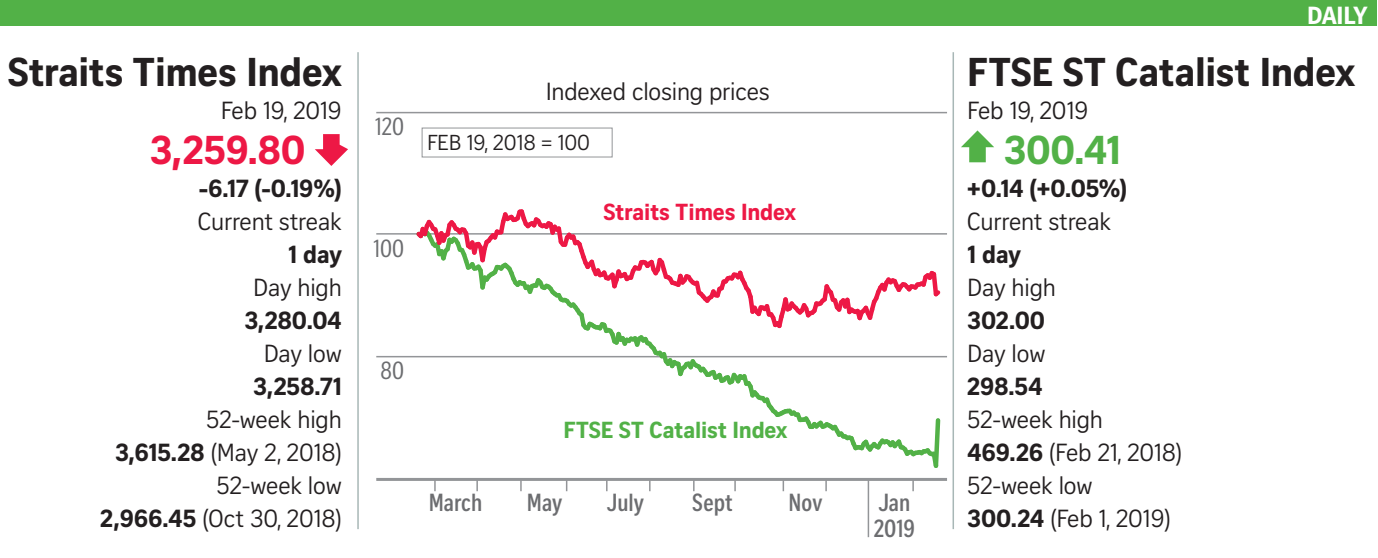
<style>
.page{position:relative;width:1378px;height:558px;background:#fff}
.page>*{position:absolute;margin:0;border:0;box-sizing:border-box;transform-origin:0 0}
.t1{font:700 39px "Curator Serp Text";letter-spacing:-.01em;color:#231f20}
.t2{font:700 39px "Curator Serp Text";color:#ed1845}
.t3{font:700 39px "Curator Serp Text";color:#52b147}
.t4{font:24px/33px "Curator Serp Text";letter-spacing:-.01em;color:#231f20;text-align:right}
.t5{font:700 24px "Curator Serp Text";letter-spacing:-.01em;color:#231f20}
.t6{font:700 24px/25.5px "Curator Head Cond ST Semi";color:#6c6d70}
.t7{font:24px "Curator Head Cond ST Regular";color:#6c6d70}
.t8{font:700 24px "Curator Serp Text";letter-spacing:-.02em;color:#fff}
.t9{font:22.5px "Curator Head ST Bold";letter-spacing:-.01em;color:#52b147}
.t10{font:22.5px "Curator Head ST Bold";letter-spacing:-.01em;color:#ed1845}
.t11{font:21px "Curator Serp Text";letter-spacing:-.01em;color:#231f20}
.s1{font-weight:700}
</style>
<div class="page">
<div style="left:0;top:0;width:1376px;height:26px;background:#52b147"></div>
<svg style="left:961px;top:130px;width:33px;height:32px"></svg>
<svg style="left:315px;top:134px;width:33px;height:32px"></svg>
<div style="left:422px;top:127px;width:190px;height:30px;background:#fff;border:1px solid #939598"></div>
<hr style="left:357px;top:52px;width:2px;height:476px;background:#a8b7b6">
<hr style="left:952px;top:52px;width:2px;height:476px;background:#a8b7b6">
<hr style="left:376px;top:477px;width:571px;height:3px;background:#939598">
<hr style="left:376px;top:355px;width:571px;height:2px;background:#939598">
<hr style="left:376px;top:233px;width:571px;height:1px;background:#939598">
<hr style="left:376px;top:112px;width:571px;height:1px;background:#939598">
<svg style="left:412px;top:209px;width:532px;height:259px"></svg>
<hr style="left:867px;top:478px;width:2px;height:58px;background:#939598">
<svg style="left:434px;top:480px;width:2px;height:10px"></svg>
<svg style="left:476px;top:480px;width:2px;height:10px"></svg>
<svg style="left:520px;top:480px;width:2px;height:10px"></svg>
<svg style="left:734px;top:480px;width:2px;height:10px"></svg>
<svg style="left:825px;top:480px;width:2px;height:10px"></svg>
<svg style="left:912px;top:480px;width:2px;height:10px"></svg>
<svg style="left:782px;top:480px;width:2px;height:10px"></svg>
<h1 class="t1" style="left:8px;top:48px;width:335px">Straits Times Index</h1>
<p class="t4" style="left:221px;top:93px;width:123px">Feb 19, 2019</p>
<h1 class="t2" style="left:150px;top:126px;width:157px">3,259.80</h1>
<p class="t5" style="left:199px;top:173px;width:144px">-6.17 (-0.19%)</p>
<p class="t4" style="left:198px;top:204px;width:145px">Current streak</p>
<p class="t5" style="left:288px;top:239px;width:55px">1 day</p>
<p class="t4" style="left:253px;top:270px;width:90px">Day high</p>
<p class="t5" style="left:244px;top:305px;width:99px">3,280.04</p>
<p class="t4" style="left:264px;top:336px;width:80px">Day low</p>
<p class="t5" style="left:253px;top:371px;width:90px">3,258.71</p>
<p class="t4" style="left:100px;top:402px;width:243px">52-week high<br><span class="s1">3,615.28</span> (May 2, 2018)<br>52-week low<br><span class="s1">2,966.45</span> (Oct 30, 2018)</p>
<p class="t7" style="left:375px;top:114px;width:30px">120</p>
<p class="t7" style="left:374px;top:235px;width:32px">100</p>
<p class="t4" style="left:546px;top:75px;width:226px">Indexed closing prices</p>
<p class="t11" style="left:427px;top:130px;width:164px">FEB 19, 2018 = 100</p>
<p class="t10" style="left:603px;top:198px;width:194px">Straits Times Index</p>
<p class="t7" style="left:380px;top:357px;width:25px">80</p>
<p class="t9" style="left:563px;top:415px;width:226px">FTSE ST Catalist Index</p>
<p class="t6" style="left:429px;top:490px;width:55px">March</p>
<p class="t6" style="left:527px;top:490px;width:37px">May</p>
<p class="t6" style="left:607px;top:490px;width:39px">July</p>
<p class="t6" style="left:692px;top:490px;width:42px">Sept</p>
<p class="t6" style="left:788px;top:490px;width:35px">Nov</p>
<p class="t6" style="left:874px;top:490px;width:43px">Jan<br>2019</p>
<p class="t8" style="left:1307px;top:1px;width:62px">DAILY</p>
<h1 class="t1" style="left:967px;top:48px;width:389px">FTSE ST Catalist Index</h1>
<p class="t4" style="left:967px;top:93px;width:123px">Feb 19, 2019</p>
<h1 class="t3" style="left:1004px;top:126px;width:119px">300.41</h1>
<p class="t5" style="left:967px;top:173px;width:161px">+0.14 (+0.05%)</p>
<p class="t4" style="left:967px;top:204px;width:145px">Current streak</p>
<p class="t5" style="left:967px;top:239px;width:55px">1 day</p>
<p class="t4" style="left:967px;top:270px;width:90px">Day high</p>
<p class="t5" style="left:967px;top:305px;width:79px">302.00</p>
<p class="t4" style="left:967px;top:336px;width:80px">Day low</p>
<p class="t5" style="left:967px;top:371px;width:77px">298.54</p>
<p class="t4" style="left:967px;top:402px;width:216px;text-align:left">52-week high<br><span class="s1">469.26</span> (Feb 21, 2018)<br>52-week low<br><span class="s1">300.24</span> (Feb 1, 2019)</p>
</div>
